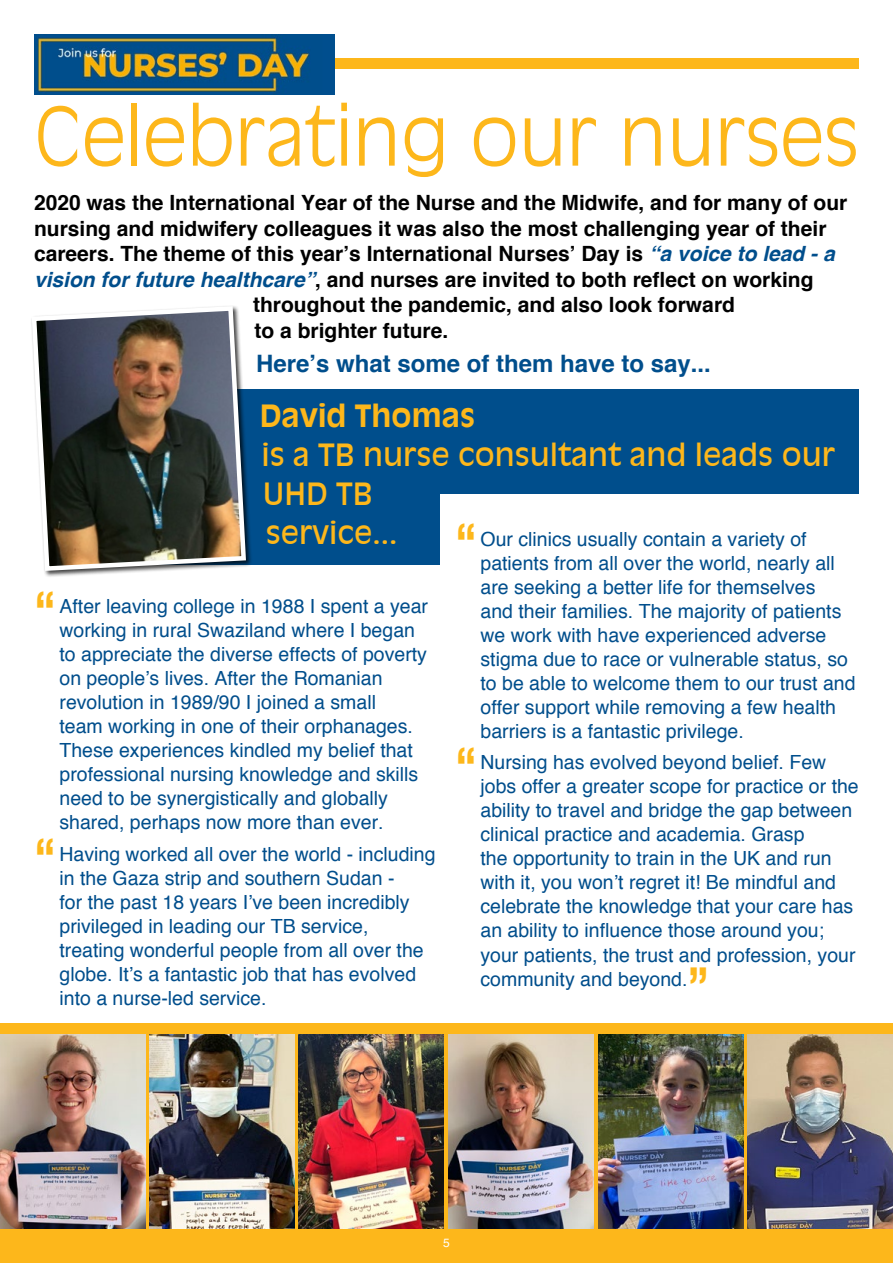
<style>
.page{position:relative;width:893px;height:1263px;background:#fff}
.page>*{position:absolute;margin:0;border:0;box-sizing:border-box;transform-origin:0 0}
.t1{font:300 78.6px "Decade Light S Si";color:#fdb71b}
.t2{font:700 condensed 49.5px "Helvetica Neue";color:#fdb71b;scale:.95 1}
.t3{font:30px/39px "Decade S Si";color:#fdb71b}
.t4{font:700 30px "Decade S Si";color:#fdb71b}
.t5{font:700 24px "Helvetica";color:#004e8c}
.t6{font:700 21px "Helvetica";color:#000}
.t7{font:19.5px/24px "Helvetica";color:#004e8c}
.t8{font:12px "Helvetica";color:#fff}
.s1{font-style:italic;color:#004e8c}
</style>
<div class="page">
<div style="left:74px;top:460px;width:366px;height:104px;background:#004e8c"></div>
<div style="left:34px;top:58px;width:825px;height:11px;background:#fdb71b"></div>
<img style="left:34px;top:34px;width:301px;height:60px">
<div style="left:0;top:1024px;width:893px;height:239px;background:#fdb71b"></div>
<img style="left:0;top:1035px;width:146px;height:194px">
<img style="left:149px;top:1035px;width:145px;height:194px">
<img style="left:299px;top:1035px;width:145px;height:194px">
<img style="left:449px;top:1035px;width:145px;height:194px">
<img style="left:598px;top:1035px;width:146px;height:194px">
<img style="left:748px;top:1035px;width:145px;height:194px">
<div style="left:177px;top:389px;width:682px;height:104px;background:#004e8c"></div>
<div style="left:31px;top:305px;width:222px;height:273px;background:#000;opacity:.75"></div>
<img style="left:31px;top:305px;width:217px;height:268px">
<h1 class="t1" style="left:34px;top:90px;width:826px">Celebrating our nurses</h1>
<p class="t6" style="left:34px;top:189px;width:815px">2020 was the International Year of the Nurse and the Midwife, and for many of our</p>
<p class="t6" style="left:34px;top:215px;width:794px">nursing and midwifery colleagues it was also the most challenging year of their</p>
<p class="t6" style="left:34px;top:240px;width:802px">careers. The theme of this year’s International Nurses’ Day is <span class="s1">“a voice to lead - a</span></p>
<p class="t6" style="left:34px;top:266px;width:781px"><span class="s1">vision for future healthcare”</span>, and nurses are invited to both reflect on working</p>
<p class="t6" style="left:253px;top:291px;width:483px">throughout the pandemic, and also look forward</p>
<p class="t6" style="left:255px;top:317px;width:195px">to a brighter future.</p>
<p class="t5" style="left:256px;top:348px;width:456px">Here’s what some of them have to say...</p>
<h3 class="t4" style="left:260px;top:398px;width:217px">David Thomas</h3>
<h3 class="t3" style="left:261px;top:434px;width:575px">is a TB nurse consultant and leads our<br>UHD TB<br>service...</h3>
<h2 class="t2" style="left:455px;top:501px;width:24px">“</h2>
<p class="t7" style="left:480px;top:527px;width:377px">Our clinics usually contain a variety of patients from all over the world, nearly all are seeking a better life for themselves<br>and their families. The majority of patients we work with have experienced adverse stigma due to race or vulnerable status, so to be able to welcome them to our trust and offer support while removing a few health barriers is a fantastic privilege.</p>
<h2 class="t2" style="left:455px;top:724px;width:24px">“</h2>
<p class="t7" style="left:480px;top:750px;width:380px">Nursing has evolved beyond belief. Few jobs offer a greater scope for practice or the ability to travel and bridge the gap between clinical practice and academia. Grasp<br>the opportunity to train in the UK and run with it, you won’t regret it! Be mindful and celebrate the knowledge that your care has an ability to influence those around you; your patients, the trust and profession, your community and beyond.</p>
<h2 class="t2" style="left:34px;top:568px;width:24px">“</h2>
<p class="t7" style="left:60px;top:594px;width:370px">After leaving college in 1988 I spent a year working in rural Swaziland where I began to appreciate the diverse effects of poverty on people’s lives. After the Romanian revolution in 1989/90 I joined a small<br>team working in one of their orphanages.<br>These experiences kindled my belief that professional nursing knowledge and skills need to be synergistically and globally shared, perhaps now more than ever.</p>
<h2 class="t2" style="left:34px;top:816px;width:24px">“</h2>
<p class="t7" style="left:60px;top:842px;width:378px">Having worked all over the world - including in the Gaza strip and southern Sudan -<br>for the past 18 years I’ve been incredibly privileged in leading our TB service, treating wonderful people from all over the globe. It’s a fantastic job that has evolved into a nurse-led service.</p>
<h2 class="t2" style="left:688px;top:945px;width:24px">”</h2>
<p class="t8" style="left:443px;top:1235px;width:8px">5</p>
</div>
